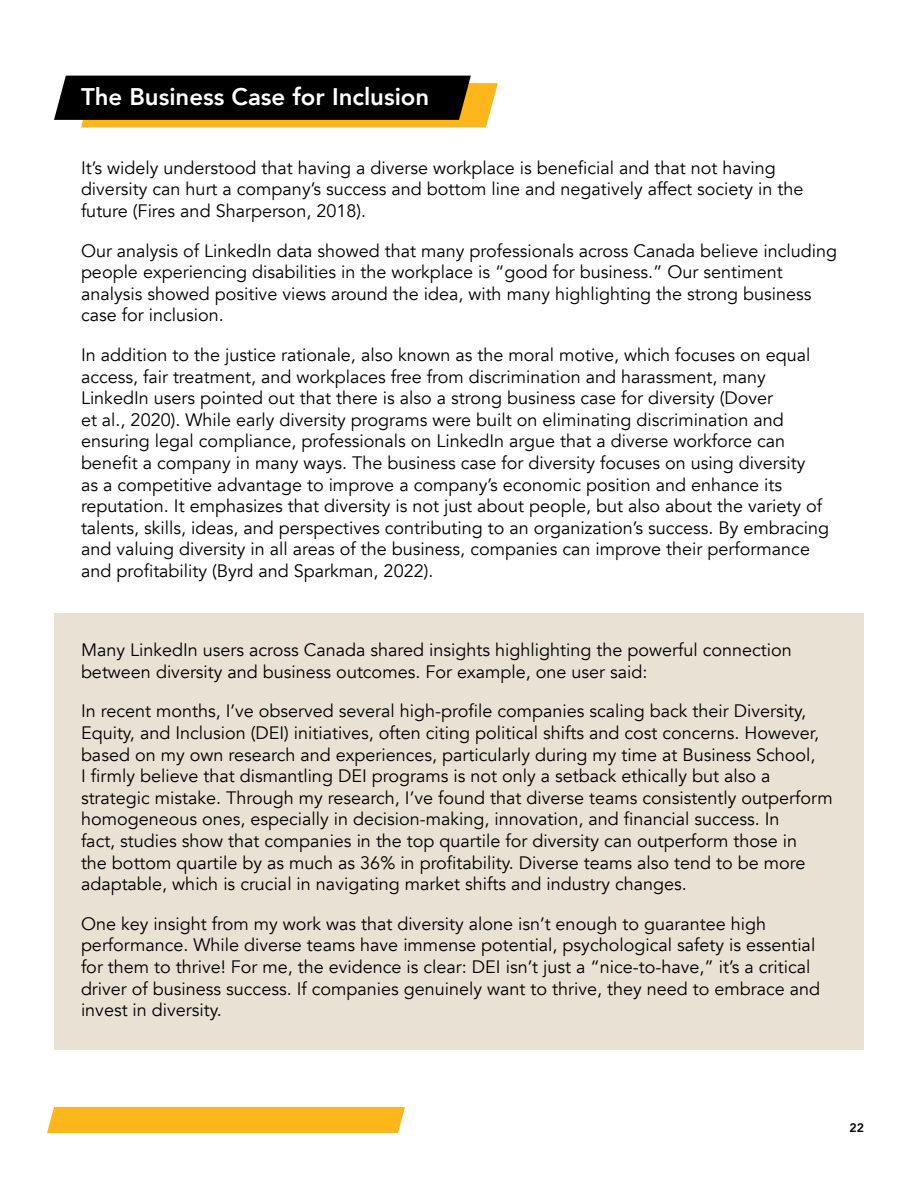
<style>
.page{position:relative;width:918px;height:1188px;background:#fff}
.page>*{position:absolute;margin:0;border:0;box-sizing:border-box;transform-origin:0 0}
.H1-16pts_White{font:800 24px "Avenir";color:#fff}
.Body{font:18px/21.6px "Avenir";color:#000}
.t1{font:800 12.3px "Avenir";color:#000}
</style>
<div class="page">
<div style="left:47px;top:1107px;width:358px;height:26px;background:#fdb71a"></div>
<svg style="left:54px;top:76px;width:444px;height:51px;background:#362a0e"></svg>
<div style="left:54px;top:613px;width:810px;height:437px;background:#e9e2d4"></div>
<h1 class="H1-16pts_White" style="left:81px;top:78px;width:350px">The Business Case for Inclusion</h1>
<p class="Body" style="left:81px;top:157px;width:724px">It’s widely understood that having a diverse workplace is beneficial and that not having diversity can hurt a company’s success and bottom line and negatively affect society in the future (Fires and Sharperson, 2018).</p>
<p class="Body" style="left:81px;top:240px;width:758px">Our analysis of LinkedIn data showed that many professionals across Canada believe including people experiencing disabilities in the workplace is “good for business.” Our sentiment analysis showed positive views around the idea, with many highlighting the strong business case for inclusion.</p>
<p class="Body" style="left:81px;top:344px;width:750px">In addition to the justice rationale, also known as the moral motive, which focuses on equal access, fair treatment, and workplaces free from discrimination and harassment, many LinkedIn users pointed out that there is also a strong business case for diversity (Dover<br>et al., 2020). While early diversity programs were built on eliminating discrimination and ensuring legal compliance, professionals on LinkedIn argue that a diverse workforce can benefit a company in many ways. The business case for diversity focuses on using diversity<br>as a competitive advantage to improve a company’s economic position and enhance its reputation. It emphasizes that diversity is not just about people, but also about the variety of talents, skills, ideas, and perspectives contributing to an organization’s success. By embracing and valuing diversity in all areas of the business, companies can improve their performance and profitability (Byrd and Sparkman, 2022).</p>
<p class="Body" style="left:81px;top:640px;width:712px">Many LinkedIn users across Canada shared insights highlighting the powerful connection between diversity and business outcomes. For example, one user said:</p>
<p class="Body" style="left:81px;top:701px;width:753px">In recent months, I’ve observed several high-profile companies scaling back their Diversity, Equity, and Inclusion (DEI) initiatives, often citing political shifts and cost concerns. However, based on my own research and experiences, particularly during my time at Business School,<br>I firmly believe that dismantling DEI programs is not only a setback ethically but also a strategic mistake. Through my research, I’ve found that diverse teams consistently outperform homogeneous ones, especially in decision-making, innovation, and financial success. In<br>fact, studies show that companies in the top quartile for diversity can outperform those in<br>the bottom quartile by as much as 36% in profitability. Diverse teams also tend to be more adaptable, which is crucial in navigating market shifts and industry changes.</p>
<p class="Body" style="left:81px;top:913px;width:741px">One key insight from my work was that diversity alone isn’t enough to guarantee high performance. While diverse teams have immense potential, psychological safety is essential for them to thrive! For me, the evidence is clear: DEI isn’t just a “nice-to-have,” it’s a critical driver of business success. If companies genuinely want to thrive, they need to embrace and invest in diversity.</p>
<p class="t1" style="left:850px;top:1118px;width:16px">22</p>
</div>
